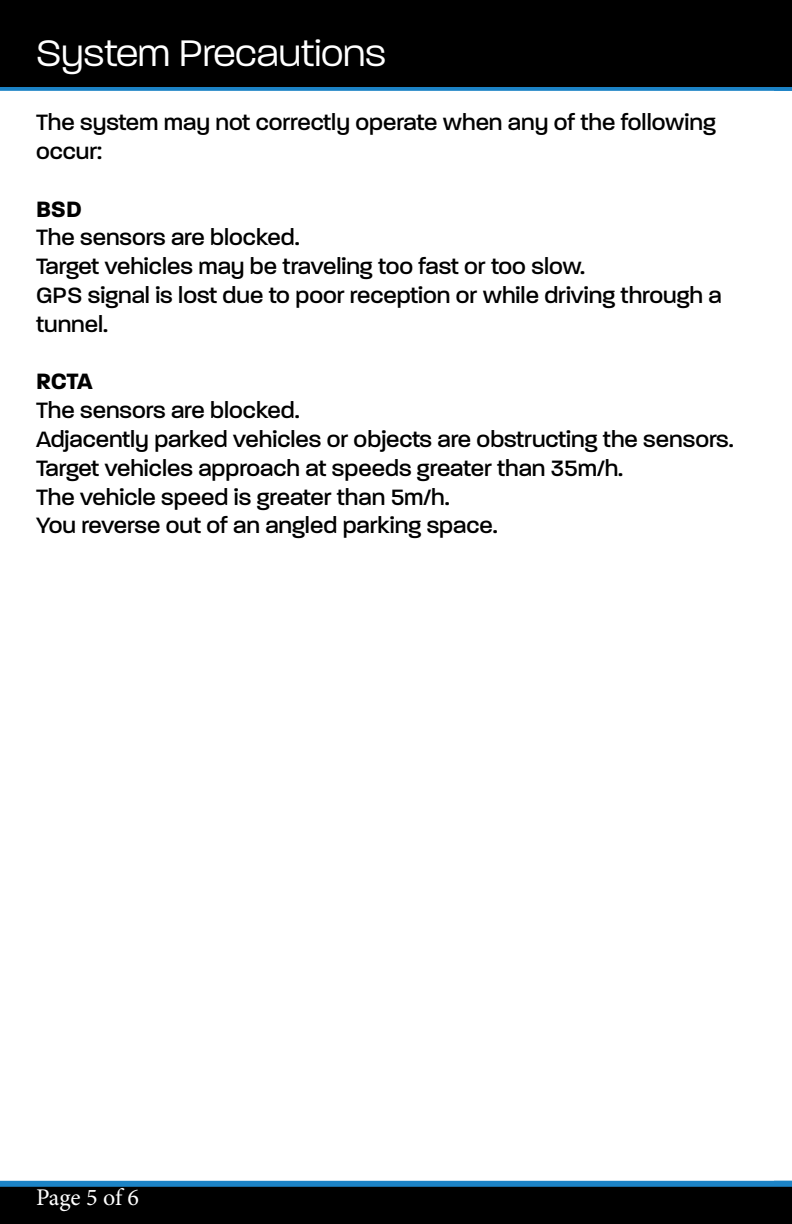
<style>
.page{position:relative;width:792px;height:1224px;background:#fff}
.page>*{position:absolute;margin:0;border:0;box-sizing:border-box;transform-origin:0 0}
.t1{font:300 40px "Paralucent";color:#fff}
.t2{font:500 24px/28.8px "Paralucent";color:#000}
.t3{font:24px "Minion Pro";letter-spacing:-.01em;color:#fff}
.t4{font:700 24px "Paralucent";color:#000}
</style>
<div class="page">
<div style="left:0;top:1183px;width:792px;height:41px;background:#000"></div>
<div style="left:0;top:1181px;width:792px;height:6px;background:#1c83c6"></div>
<svg style="left:0;top:86px;width:774px;height:5px;background:#1d6ca0"></svg>
<div style="left:0;top:0;width:792px;height:86px;background:#000"></div>
<svg style="left:774px;top:86px;width:18px;height:5px"></svg>
<h1 class="t1" style="left:36px;top:30px;width:351px">System Precautions</h1>
<p class="t2" style="left:36px;top:108px;width:681px">The system may not correctly operate when any of the following occur:</p>
<p class="t4" style="left:36px;top:195px;width:47px">BSD</p>
<p class="t2" style="left:36px;top:223px;width:687px">The sensors are blocked.<br>Target vehicles may be traveling too fast or too slow.<br>GPS signal is lost due to poor reception or while driving through a tunnel.</p>
<p class="t4" style="left:36px;top:367px;width:58px">RCTA</p>
<p class="t2" style="left:36px;top:396px;width:699px">The sensors are blocked.<br>Adjacently parked vehicles or objects are obstructing the sensors.<br>Target vehicles approach at speeds greater than 35m/h.<br>The vehicle speed is greater than 5m/h.<br>You reverse out of an angled parking space.</p>
<p class="t3" style="left:36px;top:1182px;width:105px">Page 5 of 6</p>
</div>
